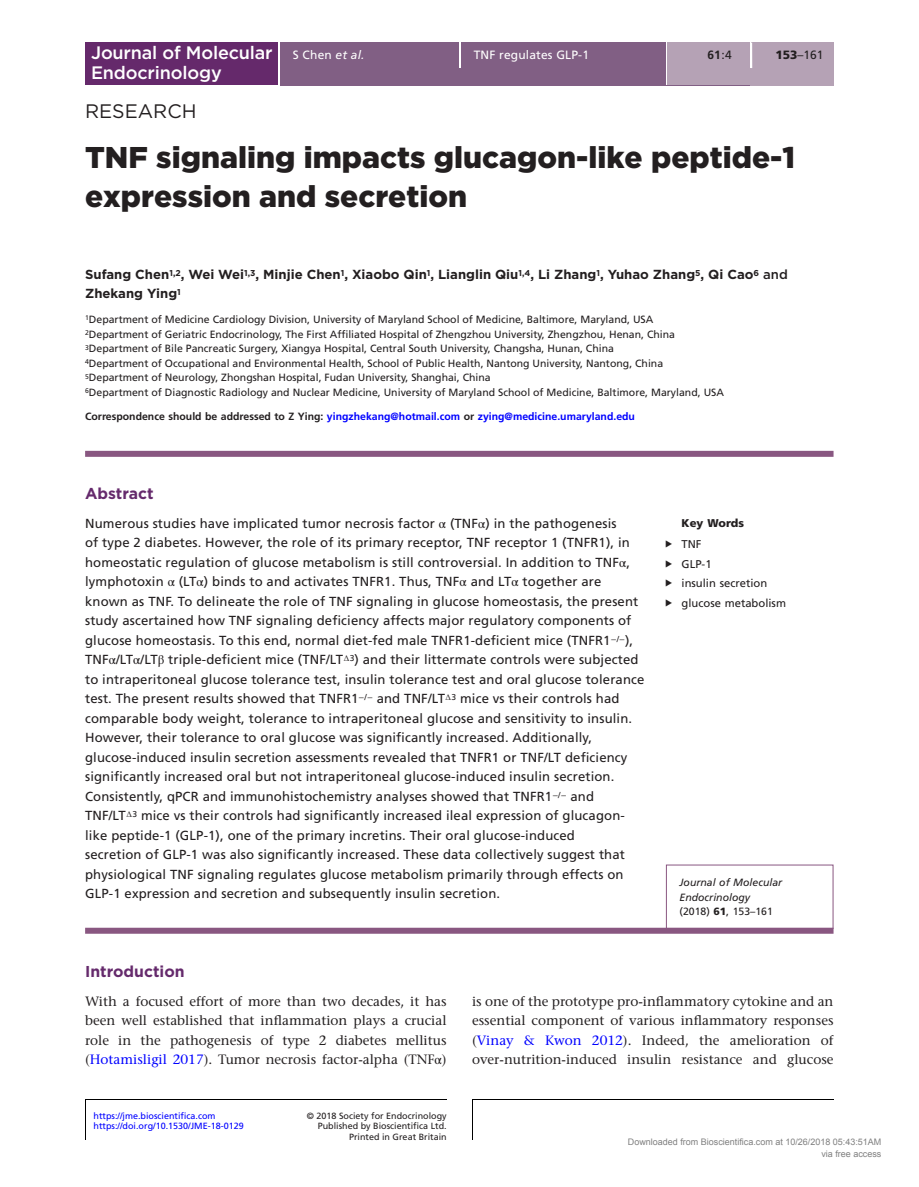
<style>
.page{position:relative;width:919px;height:1187px;background:#fff}
.page>*{position:absolute;margin:0;border:0;box-sizing:border-box;transform-origin:0 0}
.CT{font:900 30px/39px "Gotham";color:#231f20}
.AT{font:19.5px "Gotham";color:#231f20}
.t1{font:500 18px "Gotham";letter-spacing:-.01em;color:#fff}
.H1_Rule{font:700 15.75px "Gotham";color:#652a6c}
.ABS_H{font:700 15.75px "Gotham";color:#652a6c}
.TXT{font:500 13.5px/19.5px "Stone Serif Std";color:#231f20;text-align:justify}
.ABS_TXT{font:13.2px/19.5px "Frutiger LT Std";letter-spacing:.01em;color:#231f20}
.AU{font:700 13.2px/19.5px "Gotham";color:#231f20}
.t2{font:12px "Frutiger LT Std";letter-spacing:.015em;color:#fff}
.t3{font:12px "Frutiger LT Std";color:#231f20}
.t4{font:700 12px "Frutiger LT Std";color:#231f20}
.t5{font:11.25px "Frutiger LT Std";color:#231f20}
.Keywords_Head{font:900 11.25px "Frutiger LT Std";color:#231f20}
.Address{font:10.5px "Frutiger LT Std";color:#231f20}
.Corres{font:700 10.5px "Frutiger LT Std";color:#00f}
.Corres-2{font:italic 10.5px/14.7px "Frutiger LT Std";color:#231f20}
.t6{font:9px "Frutiger LT Std";color:#231f20}
.t7{font:9px/12px "Arial";color:#808080;text-align:right}
.t8{font:9px "Frutiger LT Std";color:#00f}
.s1{font-family:"Frutiger LT Std";font-weight:400;font-size:12px}
.s2{font-family:"Frutiger LT Std";font-weight:400;font-style:italic;font-size:12px}
.s3{font-weight:400}
.s4{font-weight:900}
.s5{font-weight:500}
.s6{color:#231f20}
.s7{font-family:"STIX General"}
.s8{font-style:normal}
.s9{font-weight:900;font-style:normal}
.s10{color:#00f}
.s11{font-family:"STIX General";font-weight:400}
</style>
<div class="page">
<hr style="left:472px;top:1099px;width:1px;height:40px;background:#000">
<hr style="left:472px;top:1099px;width:361px;height:1px;background:#000">
<hr style="left:85px;top:1099px;width:1px;height:40px;background:#000">
<hr style="left:85px;top:1099px;width:361px;height:1px;background:#000">
<div style="left:85px;top:43px;width:194px;height:42px;background:#65296b"></div>
<div style="left:280px;top:51px;width:553px;height:34px;background:#815f84"></div>
<div style="left:280px;top:43px;width:179px;height:8px;background:#815f84"></div>
<hr style="left:459px;top:43px;width:2px;height:25px;background:#fff">
<div style="left:461px;top:43px;width:204px;height:42px;background:#815f84"></div>
<hr style="left:665px;top:43px;width:2px;height:42px;background:#fff">
<div style="left:667px;top:43px;width:82px;height:42px;background:#b5a2b5"></div>
<div style="left:749px;top:68px;width:84px;height:17px;background:#b5a2b5"></div>
<hr style="left:749px;top:43px;width:2px;height:25px;background:#fff">
<div style="left:751px;top:43px;width:82px;height:25px;background:#b5a2b5"></div>
<hr style="left:750px;top:43px;width:2px;height:25px;background:#fff">
<div style="left:85px;top:451px;width:748px;height:6px;background:#895781"></div>
<div style="left:85px;top:927px;width:748px;height:6px;background:#895781"></div>
<h3 class="t1" style="left:91px;top:41px;width:275px">Journal of Molecular <span class="s1">S Chen</span> <span class="s2">et al.</span></h3>
<p class="t2" style="left:473px;top:48px;width:117px">TNF regulates GLP-1</p>
<h3 class="t1" style="left:91px;top:61px;width:132px">Endocrinology</h3>
<p class="t4" style="left:707px;top:48px;width:26px">61<span class="s3">:4</span></p>
<p class="t3" style="left:775px;top:48px;width:50px"><span class="s4">153</span>–161</p>
<p class="AT" style="left:85px;top:99px;width:113px">RESEARCH</p>
<p class="CT" style="left:85px;top:137px;width:711px">TNF signaling impacts glucagon-like peptide-1 expression and secretion</p>
<p class="AU" style="left:85px;top:264px;width:704px">Sufang Chen<sup>1,2</sup>, Wei Wei<sup>1,3</sup>, Minjie Chen<sup>1</sup>, Xiaobo Qin<sup>1</sup>, Lianglin Qiu<sup>1,4</sup>, Li Zhang<sup>1</sup>, Yuhao Zhang<sup>5</sup>, Qi Cao<sup>6</sup> <span class="s5">and<br></span>Zhekang Ying<sup>1</sup></p>
<p class="Address" style="left:85px;top:313px;width:569px"><sup>1</sup>Department of Medicine Cardiology Division, University of Maryland School of Medicine, Baltimore, Maryland, USA</p>
<p class="Address" style="left:85px;top:328px;width:591px"><sup>2</sup>Department of Geriatric Endocrinology, The First Affiliated Hospital of Zhengzhou University, Zhengzhou, Henan, China</p>
<p class="Address" style="left:85px;top:342px;width:530px"><sup>3</sup>Department of Bile Pancreatic Surgery, Xiangya Hospital, Central South University, Changsha, Hunan, China</p>
<p class="Address" style="left:85px;top:357px;width:579px"><sup>4</sup>Department of Occupational and Environmental Health, School of Public Health, Nantong University, Nantong, China</p>
<p class="Address" style="left:85px;top:371px;width:407px"><sup>5</sup>Department of Neurology, Zhongshan Hospital, Fudan University, Shanghai, China</p>
<p class="Address" style="left:85px;top:386px;width:640px"><sup>6</sup>Department of Diagnostic Radiology and Nuclear Medicine, University of Maryland School of Medicine, Baltimore, Maryland, USA</p>
<p class="Corres" style="left:85px;top:410px;width:551px"><span class="s6">Correspondence should be addressed to Z Ying:</span> yingzhekang@hotmail.com <span class="s6">or</span> zying@medicine.umaryland.edu</p>
<p class="ABS_H" style="left:85px;top:483px;width:70px">Abstract</p>
<p class="ABS_TXT" style="left:85px;top:513px;width:560px">Numerous studies have implicated tumor necrosis factor <span class="s7">α</span> (TNF<span class="s7">α</span>) in the pathogenesis<br>of type 2 diabetes. However, the role of its primary receptor, TNF receptor 1 (TNFR1), in homeostatic regulation of glucose metabolism is still controversial. In addition to TNF<span class="s7">α</span>, lymphotoxin <span class="s7">α</span> (LT<span class="s7">α</span>) binds to and activates TNFR1. Thus, TNF<span class="s7">α</span> and LT<span class="s7">α</span> together are known as TNF. To delineate the role of TNF signaling in glucose homeostasis, the present study ascertained how TNF signaling deficiency affects major regulatory components of glucose homeostasis. To this end, normal diet-fed male TNFR1-deficient mice (TNFR1<sup>−</sup><sup>/</sup><sup>−</sup>), TNF<span class="s7">α</span>/LT<span class="s7">α</span>/LT<span class="s7">β</span> triple-deficient mice (TNF/LT<sup>∆</sup><sup>3</sup>) and their littermate controls were subjected to intraperitoneal glucose tolerance test, insulin tolerance test and oral glucose tolerance test. The present results showed that TNFR1<sup>−</sup><sup>/</sup><sup>−</sup> and TNF/LT<sup>∆</sup><sup>3</sup> mice vs their controls had comparable body weight, tolerance to intraperitoneal glucose and sensitivity to insulin.<br>However, their tolerance to oral glucose was significantly increased. Additionally, glucose-induced insulin secretion assessments revealed that TNFR1 or TNF/LT deficiency significantly increased oral but not intraperitoneal glucose-induced insulin secretion.<br>Consistently, qPCR and immunohistochemistry analyses showed that TNFR1<sup>−</sup><sup>/</sup><sup>−</sup> and TNF/LT<sup>∆</sup><sup>3</sup> mice vs their controls had significantly increased ileal expression of glucagon&shy;like peptide-1 (GLP-1), one of the primary incretins. Their oral glucose-induced<br>secretion of GLP-1 was also significantly increased. These data collectively suggest that physiological TNF signaling regulates glucose metabolism primarily through effects on GLP-1 expression and secretion and subsequently insulin secretion.</p>
<p class="Keywords_Head" style="left:681px;top:516px;width:64px">Key Words</p>
<p class="t5" style="left:681px;top:537px;width:22px">TNF</p>
<p class="t5" style="left:681px;top:557px;width:32px">GLP-1</p>
<p class="t5" style="left:681px;top:576px;width:87px">insulin secretion</p>
<p class="t5" style="left:681px;top:596px;width:106px">glucose metabolism</p>
<p class="Corres-2" style="left:679px;top:875px;width:104px">Journal of Molecular<br>Endocrinology <span class="s8">(2018)</span> <span class="s9">61</span><span class="s8">, 153–161</span></p>
<p class="H1_Rule" style="left:85px;top:960px;width:101px">Introduction</p>
<p class="TXT" style="left:85px;top:991px;width:363px">With a focused effort of more than two decades, it has been well established that inflammation plays a crucial role in the pathogenesis of type 2 diabetes mellitus (<span class="s10">Hotamisligil 2017</span>). Tumor necrosis factor-alpha (TNF<span class="s11">α</span>)</p>
<p class="TXT" style="left:472px;top:991px;width:363px">is one of the prototype pro-inflammatory cytokine and an essential component of various inflammatory responses (<span class="s10">Vinay &amp; Kwon 2012</span>). Indeed, the amelioration of over-nutrition-induced insulin resistance and glucose</p>
<p class="t8" style="left:93px;top:1110px;width:124px">https://jme.bioscientifica.com</p>
<p class="t6" style="left:307px;top:1110px;width:141px">© 2018 Society for Endocrinology</p>
<p class="t6" style="left:349px;top:1131px;width:99px">Printed in Great Britain</p>
<p class="t6" style="left:318px;top:1120px;width:130px">Published by Bioscientifica Ltd.</p>
<p class="t8" style="left:94px;top:1120px;width:152px">https://doi.org/10.1530/JME-18-0129</p>
<p class="t7" style="left:627px;top:1136px;width:255px">Downloaded from Bioscientifica.com at 10/26/2018 05:43:51AM via free access</p>
</div>
